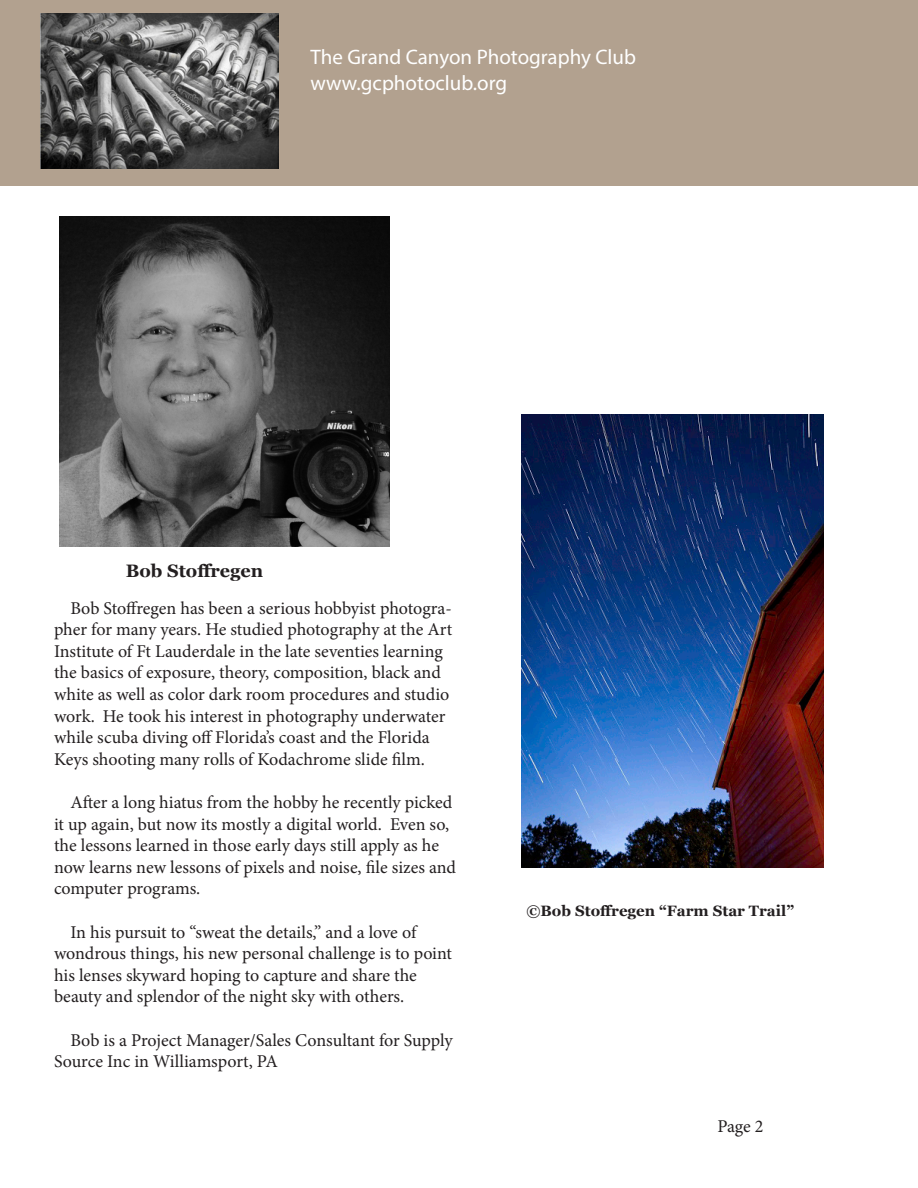
<style>
.page{position:relative;width:918px;height:1188px;background:#fff}
.page>*{position:absolute;margin:0;border:0;box-sizing:border-box;transform-origin:0 0}
.t1{font:21px "Myriad Pro";color:#fff}
.t2{font:18px/21.6px "Minion Pro";letter-spacing:-.005em;color:#231f20}
.t3{font:700 18px "Georgia";color:#231f20}
.t4{font:700 15px "Georgia";color:#231f20}
</style>
<div class="page">
<div style="left:0;top:0;width:918px;height:186px;background:#b2a18f"></div>
<img style="left:40px;top:13px;width:238px;height:155px">
<img style="left:59px;top:216px;width:331px;height:331px">
<img style="left:522px;top:415px;width:302px;height:452px">
<p class="t1" style="left:310px;top:44px;width:327px">The Grand Canyon Photography Club</p>
<p class="t1" style="left:310px;top:70px;width:198px">www.gcphotoclub.org</p>
<p class="t3" style="left:126px;top:559px;width:139px">Bob Stoffregen</p>
<p class="t2" style="left:54px;top:597px;width:400px;text-indent:16px">Bob Stoffregen has been a serious hobbyist photogra&shy;pher for many years. He studied photography at the Art Institute of Ft Lauderdale in the late seventies learning the basics of exposure, theory, composition, black and white as well as color dark room procedures and studio work. He took his interest in photography underwater while scuba diving off Florida’s coast and the Florida Keys shooting many rolls of Kodachrome slide film.</p>
<p class="t2" style="left:54px;top:792px;width:404px;text-indent:16px">After a long hiatus from the hobby he recently picked it up again, but now its mostly a digital world. Even so, the lessons learned in those early days still apply as he now learns new lessons of pixels and noise, file sizes and computer programs.</p>
<p class="t2" style="left:70px;top:921px;width:347px">In his pursuit to “sweat the details,” and a love of</p>
<p class="t2" style="left:54px;top:943px;width:400px">wondrous things, his new personal challenge is to point his lenses skyward hoping to capture and share the beauty and splendor of the night sky with others.</p>
<p class="t2" style="left:54px;top:1029px;width:400px;text-indent:16px">Bob is a Project Manager/Sales Consultant for Supply<br>Source Inc in Williamsport, PA</p>
<p class="t4" style="left:526px;top:901px;width:269px">©Bob Stoffregen “Farm Star Trail”</p>
<p class="t2" style="left:717px;top:1116px;width:48px">Page 2</p>
</div>
